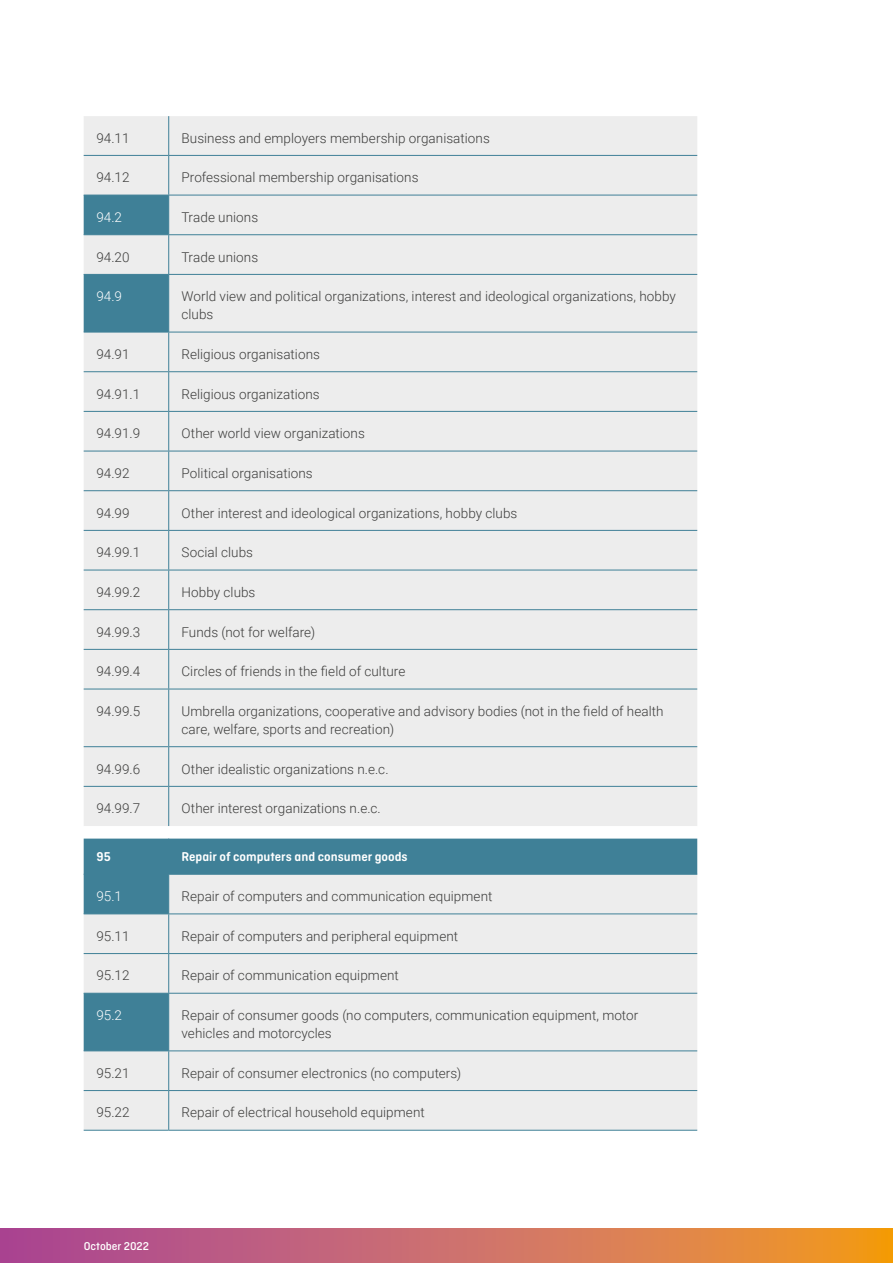
<style>
.page{position:relative;width:893px;height:1263px;background:#fff}
.page>*{position:absolute;margin:0;border:0;box-sizing:border-box;transform-origin:0 0}
.Broodtekst_80_zwart{font:300 13.5px/18px "Roboto";letter-spacing:.005em;color:#3c3c3b}
.Broodtekst_Donkerbla{font:300 13.5px "Roboto";color:#3c3c3b}
.Kop_Wit_Tabel{font:600 13.5px "Ciutadella Rounded";color:#fff}
.Broodtekst_Wit_Tabel{font:300 13.5px "Roboto";color:#fff}
.t1{font:500 12px "Ciutadella Rounded";color:#fff}
</style>
<div class="page">
<svg style="left:0;top:1229px;width:893px;height:34px;background:#cd6f64"></svg>
<div style="left:84px;top:116px;width:613px;height:1014px;background:#ededed"></div>
<svg style="left:84px;top:196px;width:613px;height:854px;background:#dfe4e6"></svg>
<hr style="left:84px;top:155px;width:85px;height:1px;background:#3f8097">
<hr style="left:169px;top:155px;width:528px;height:1px;background:#3f8097">
<hr style="left:169px;top:195px;width:528px;height:1px;background:#3f8097">
<hr style="left:169px;top:234px;width:528px;height:1px;background:#3f8097">
<hr style="left:169px;top:274px;width:528px;height:1px;background:#3f8097">
<hr style="left:169px;top:332px;width:528px;height:1px;background:#3f8097">
<hr style="left:84px;top:371px;width:85px;height:1px;background:#3f8097">
<hr style="left:169px;top:371px;width:528px;height:1px;background:#3f8097">
<hr style="left:84px;top:411px;width:85px;height:1px;background:#3f8097">
<hr style="left:169px;top:411px;width:528px;height:1px;background:#3f8097">
<hr style="left:84px;top:451px;width:85px;height:1px;background:#3f8097">
<hr style="left:169px;top:451px;width:528px;height:1px;background:#3f8097">
<hr style="left:84px;top:490px;width:85px;height:1px;background:#3f8097">
<hr style="left:169px;top:490px;width:528px;height:1px;background:#3f8097">
<hr style="left:84px;top:530px;width:85px;height:1px;background:#3f8097">
<hr style="left:169px;top:530px;width:528px;height:1px;background:#3f8097">
<hr style="left:84px;top:570px;width:85px;height:1px;background:#3f8097">
<hr style="left:169px;top:570px;width:528px;height:1px;background:#3f8097">
<hr style="left:84px;top:609px;width:85px;height:1px;background:#3f8097">
<hr style="left:169px;top:609px;width:528px;height:1px;background:#3f8097">
<hr style="left:84px;top:649px;width:85px;height:1px;background:#3f8097">
<hr style="left:169px;top:649px;width:528px;height:1px;background:#3f8097">
<hr style="left:84px;top:689px;width:85px;height:1px;background:#3f8097">
<hr style="left:169px;top:689px;width:528px;height:1px;background:#3f8097">
<hr style="left:84px;top:746px;width:85px;height:1px;background:#3f8097">
<hr style="left:169px;top:746px;width:528px;height:1px;background:#3f8097">
<hr style="left:84px;top:786px;width:85px;height:1px;background:#3f8097">
<hr style="left:169px;top:786px;width:528px;height:1px;background:#3f8097">
<hr style="left:169px;top:874px;width:528px;height:1px;background:#3f8097">
<hr style="left:169px;top:913px;width:528px;height:1px;background:#3f8097">
<hr style="left:84px;top:953px;width:85px;height:1px;background:#3f8097">
<hr style="left:169px;top:953px;width:528px;height:1px;background:#3f8097">
<hr style="left:169px;top:993px;width:528px;height:1px;background:#3f8097">
<hr style="left:169px;top:1050px;width:528px;height:1px;background:#3f8097">
<hr style="left:84px;top:1090px;width:85px;height:1px;background:#3f8097">
<hr style="left:169px;top:1090px;width:528px;height:1px;background:#3f8097">
<hr style="left:84px;top:1130px;width:85px;height:1px;background:#3f8097">
<hr style="left:169px;top:1130px;width:528px;height:1px;background:#3f8097">
<hr style="left:168px;top:116px;width:1px;height:39px;background:#3f8097">
<hr style="left:168px;top:156px;width:1px;height:39px;background:#3f8097">
<hr style="left:168px;top:235px;width:1px;height:39px;background:#3f8097">
<hr style="left:168px;top:332px;width:1px;height:39px;background:#3f8097">
<hr style="left:168px;top:372px;width:1px;height:39px;background:#3f8097">
<hr style="left:168px;top:412px;width:1px;height:39px;background:#3f8097">
<hr style="left:168px;top:451px;width:1px;height:39px;background:#3f8097">
<hr style="left:168px;top:491px;width:1px;height:39px;background:#3f8097">
<hr style="left:168px;top:531px;width:1px;height:39px;background:#3f8097">
<hr style="left:168px;top:570px;width:1px;height:39px;background:#3f8097">
<hr style="left:168px;top:610px;width:1px;height:39px;background:#3f8097">
<hr style="left:168px;top:650px;width:1px;height:39px;background:#3f8097">
<hr style="left:168px;top:689px;width:1px;height:57px;background:#3f8097">
<hr style="left:168px;top:747px;width:1px;height:39px;background:#3f8097">
<hr style="left:168px;top:787px;width:1px;height:39px;background:#3f8097">
<hr style="left:168px;top:838px;width:1px;height:36px;background:#3f8097">
<hr style="left:168px;top:914px;width:1px;height:39px;background:#3f8097">
<hr style="left:168px;top:954px;width:1px;height:39px;background:#3f8097">
<hr style="left:168px;top:1051px;width:1px;height:39px;background:#3f8097">
<hr style="left:168px;top:1091px;width:1px;height:39px;background:#3f8097">
<hr style="left:84px;top:195px;width:85px;height:1px;background:#3f8097">
<hr style="left:168px;top:195px;width:1px;height:39px;background:#3f8097">
<hr style="left:84px;top:234px;width:85px;height:1px;background:#3f8097">
<hr style="left:84px;top:274px;width:85px;height:1px;background:#3f8097">
<hr style="left:168px;top:275px;width:1px;height:57px;background:#3f8097">
<hr style="left:84px;top:332px;width:85px;height:1px;background:#3f8097">
<hr style="left:84px;top:874px;width:85px;height:1px;background:#3f8097">
<hr style="left:168px;top:875px;width:1px;height:38px;background:#3f8097">
<hr style="left:84px;top:913px;width:85px;height:1px;background:#3f8097">
<hr style="left:84px;top:993px;width:85px;height:1px;background:#3f8097">
<hr style="left:168px;top:993px;width:1px;height:57px;background:#3f8097">
<hr style="left:84px;top:1050px;width:85px;height:1px;background:#3f8097">
<p class="Broodtekst_Donkerbla" style="left:96px;top:128px;width:35px">94.11</p>
<p class="Broodtekst_80_zwart" style="left:181px;top:128px;width:310px">Business and employers membership organisations</p>
<p class="Broodtekst_Donkerbla" style="left:96px;top:168px;width:35px">94.12</p>
<p class="Broodtekst_80_zwart" style="left:181px;top:168px;width:239px">Professional membership organisations</p>
<p class="Broodtekst_Wit_Tabel" style="left:96px;top:208px;width:27px">94.2</p>
<p class="Broodtekst_80_zwart" style="left:181px;top:208px;width:78px">Trade unions</p>
<p class="Broodtekst_Donkerbla" style="left:96px;top:247px;width:35px">94.20</p>
<p class="Broodtekst_80_zwart" style="left:181px;top:247px;width:78px">Trade unions</p>
<p class="Broodtekst_Wit_Tabel" style="left:96px;top:287px;width:27px">94.9</p>
<p class="Broodtekst_80_zwart" style="left:181px;top:287px;width:496px">World view and political organizations, interest and ideological organizations, hobby clubs</p>
<p class="Broodtekst_Donkerbla" style="left:96px;top:345px;width:35px">94.91</p>
<p class="Broodtekst_80_zwart" style="left:181px;top:345px;width:140px">Religious organisations</p>
<p class="Broodtekst_Donkerbla" style="left:96px;top:384px;width:45px">94.91.1</p>
<p class="Broodtekst_80_zwart" style="left:181px;top:384px;width:140px">Religious organizations</p>
<p class="Broodtekst_Donkerbla" style="left:96px;top:424px;width:45px">94.91.9</p>
<p class="Broodtekst_80_zwart" style="left:181px;top:424px;width:185px">Other world view organizations</p>
<p class="Broodtekst_Donkerbla" style="left:96px;top:464px;width:35px">94.92</p>
<p class="Broodtekst_80_zwart" style="left:181px;top:464px;width:133px">Political organisations</p>
<p class="Broodtekst_Donkerbla" style="left:96px;top:503px;width:35px">94.99</p>
<p class="Broodtekst_80_zwart" style="left:181px;top:503px;width:337px">Other interest and ideological organizations, hobby clubs</p>
<p class="Broodtekst_Donkerbla" style="left:96px;top:543px;width:45px">94.99.1</p>
<p class="Broodtekst_80_zwart" style="left:181px;top:543px;width:73px">Social clubs</p>
<p class="Broodtekst_Donkerbla" style="left:96px;top:583px;width:45px">94.99.2</p>
<p class="Broodtekst_80_zwart" style="left:181px;top:583px;width:75px">Hobby clubs</p>
<p class="Broodtekst_Donkerbla" style="left:96px;top:622px;width:45px">94.99.3</p>
<p class="Broodtekst_80_zwart" style="left:181px;top:622px;width:135px">Funds (not for welfare)</p>
<p class="Broodtekst_Donkerbla" style="left:96px;top:662px;width:45px">94.99.4</p>
<p class="Broodtekst_80_zwart" style="left:181px;top:662px;width:225px">Circles of friends in the field of culture</p>
<p class="Broodtekst_Donkerbla" style="left:96px;top:702px;width:45px">94.99.5</p>
<p class="Broodtekst_80_zwart" style="left:181px;top:702px;width:484px">Umbrella organizations, cooperative and advisory bodies (not in the field of health care, welfare, sports and recreation)</p>
<p class="Broodtekst_Donkerbla" style="left:96px;top:759px;width:45px">94.99.6</p>
<p class="Broodtekst_80_zwart" style="left:181px;top:759px;width:209px">Other idealistic organizations n.e.c.</p>
<p class="Broodtekst_Donkerbla" style="left:96px;top:799px;width:45px">94.99.7</p>
<p class="Broodtekst_80_zwart" style="left:181px;top:799px;width:201px">Other interest organizations n.e.c.</p>
<p class="Kop_Wit_Tabel" style="left:96px;top:849px;width:16px">95</p>
<p class="Kop_Wit_Tabel" style="left:181px;top:849px;width:228px">Repair of computers and consumer goods</p>
<p class="Broodtekst_Wit_Tabel" style="left:96px;top:887px;width:27px">95.1</p>
<p class="Broodtekst_80_zwart" style="left:181px;top:887px;width:312px">Repair of computers and communication equipment</p>
<p class="Broodtekst_Donkerbla" style="left:96px;top:926px;width:35px">95.11</p>
<p class="Broodtekst_80_zwart" style="left:181px;top:926px;width:278px">Repair of computers and peripheral equipment</p>
<p class="Broodtekst_Donkerbla" style="left:96px;top:966px;width:35px">95.12</p>
<p class="Broodtekst_80_zwart" style="left:181px;top:966px;width:219px">Repair of communication equipment</p>
<p class="Broodtekst_Wit_Tabel" style="left:96px;top:1006px;width:27px">95.2</p>
<p class="Broodtekst_80_zwart" style="left:181px;top:1006px;width:458px">Repair of consumer goods (no computers, communication equipment, motor vehicles and motorcycles</p>
<p class="Broodtekst_Donkerbla" style="left:96px;top:1063px;width:35px">95.21</p>
<p class="Broodtekst_80_zwart" style="left:181px;top:1063px;width:281px">Repair of consumer electronics (no computers)</p>
<p class="Broodtekst_Donkerbla" style="left:96px;top:1103px;width:35px">95.22</p>
<p class="Broodtekst_80_zwart" style="left:181px;top:1103px;width:245px">Repair of electrical household equipment</p>
<p class="t1" style="left:84px;top:1239px;width:67px">October 2022</p>
</div>
